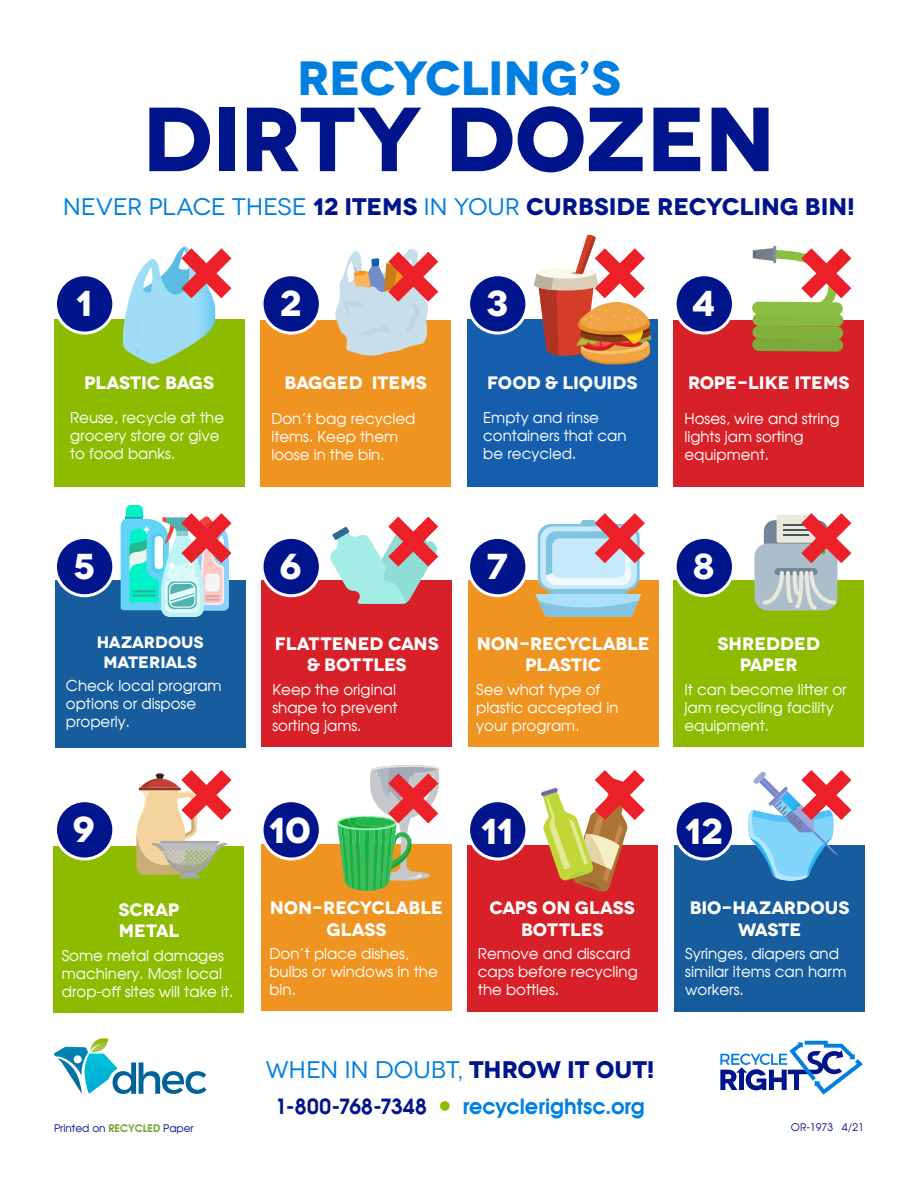
<style>
.page{position:relative;width:918px;height:1188px;background:#fff}
.page>*{position:absolute;margin:0;border:0;box-sizing:border-box;transform-origin:0 0}
.t1{font:700 90.75px "Novecentowide";letter-spacing:-.02em;color:#00148b}
.t2{font:700 48px "Novecentowide";letter-spacing:-.015em;color:#007fe1}
.t3{font:700 36px "Novecentowide";color:#fff}
.t4{font:700 24px "Novecentowide";letter-spacing:-.01em;color:#00148b}
.t5{font:24px "Novecentowide";letter-spacing:-.01em;color:#007fe1}
.t6{font:700 21px "Avalon";color:#007fe1}
.t7{font:700 18px/21.6px "Novecentowide";color:#fff;text-align:center}
.t8{font:700 16.5px/19.8px "Novecentowide";color:#fff;text-align:center}
.t9{font:15px/18px "Avalon Plain";color:#fff}
.t10{font:10.5px "Avalon Plain";color:#00148b}
.s1{font-weight:400;color:#007fe1}
.s2{font-family:"Avalon";font-weight:700;color:#73a434}
.s3{font-weight:700;color:#00148b}
.s4{color:#00148b}
.s5{color:#8dbb00}
</style>
<div class="page">
<svg style="left:54px;top:1038px;width:152px;height:56px"></svg>
<div style="left:54px;top:320px;width:190px;height:167px;background:#8dbb00"></div>
<div style="left:261px;top:320px;width:190px;height:166px;background:#ef9321"></div>
<div style="left:674px;top:580px;width:190px;height:167px;background:#8dbb00"></div>
<div style="left:54px;top:846px;width:190px;height:167px;background:#8dbb00"></div>
<div style="left:55px;top:580px;width:190px;height:167px;background:#175d9e"></div>
<div style="left:262px;top:580px;width:190px;height:167px;background:#d82028"></div>
<div style="left:468px;top:580px;width:191px;height:167px;background:#ef9321"></div>
<div style="left:467px;top:845px;width:190px;height:167px;background:#d82028"></div>
<div style="left:467px;top:320px;width:190px;height:167px;background:#145ead"></div>
<div style="left:261px;top:845px;width:191px;height:166px;background:#ef9321"></div>
<div style="left:674px;top:320px;width:190px;height:166px;background:#d82028"></div>
<div style="left:674px;top:845px;width:191px;height:167px;background:#175d9e"></div>
<div style="left:55px;top:275px;width:59px;height:58px;background:#00148b;border-radius:50%"></div>
<div style="left:54px;top:273px;width:61px;height:62px;border:3px solid #fff;border-radius:50%"></div>
<div style="left:262px;top:275px;width:58px;height:58px;background:#00148b;border-radius:50%"></div>
<div style="left:261px;top:273px;width:61px;height:62px;border:3px solid #fff;border-radius:50%"></div>
<div style="left:469px;top:275px;width:58px;height:58px;background:#00148b;border-radius:50%"></div>
<div style="left:467px;top:273px;width:61px;height:62px;border:3px solid #fff;border-radius:50%"></div>
<div style="left:675px;top:275px;width:58px;height:58px;background:#00148b;border-radius:50%"></div>
<div style="left:674px;top:273px;width:61px;height:62px;border:3px solid #fff;border-radius:50%"></div>
<div style="left:55px;top:537px;width:59px;height:59px;background:#00148b;border-radius:50%"></div>
<div style="left:54px;top:536px;width:61px;height:61px;border:3px solid #fff;border-radius:50%"></div>
<div style="left:262px;top:537px;width:58px;height:59px;background:#00148b;border-radius:50%"></div>
<div style="left:261px;top:536px;width:61px;height:61px;border:3px solid #fff;border-radius:50%"></div>
<div style="left:469px;top:537px;width:58px;height:59px;background:#00148b;border-radius:50%"></div>
<div style="left:467px;top:536px;width:61px;height:61px;border:3px solid #fff;border-radius:50%"></div>
<div style="left:675px;top:537px;width:58px;height:59px;background:#00148b;border-radius:50%"></div>
<div style="left:674px;top:536px;width:61px;height:61px;border:3px solid #fff;border-radius:50%"></div>
<div style="left:55px;top:801px;width:59px;height:58px;background:#00148b;border-radius:50%"></div>
<div style="left:54px;top:799px;width:61px;height:62px;border:3px solid #fff;border-radius:50%"></div>
<div style="left:262px;top:801px;width:58px;height:58px;background:#00148b;border-radius:50%"></div>
<div style="left:261px;top:799px;width:61px;height:62px;border:3px solid #fff;border-radius:50%"></div>
<div style="left:469px;top:801px;width:58px;height:58px;background:#00148b;border-radius:50%"></div>
<div style="left:467px;top:799px;width:61px;height:62px;border:3px solid #fff;border-radius:50%"></div>
<div style="left:675px;top:801px;width:58px;height:58px;background:#00148b;border-radius:50%"></div>
<div style="left:674px;top:799px;width:61px;height:62px;border:3px solid #fff;border-radius:50%"></div>
<hr style="left:773px;top:246px;width:3px;height:17px;background:#858d9a;border-radius:2px">
<svg style="left:764px;top:520px;width:64px;height:33px"></svg>
<div style="left:754px;top:544px;width:84px;height:67px;background:#abbec9;border-radius:13px"></div>
<div style="left:777px;top:515px;width:38px;height:28px;background:#eae7dc;border-radius:2px"></div>
<div style="left:775px;top:568px;width:42px;height:7px;background:#72869b;border-radius:4px"></div>
<svg style="left:762px;top:571px;width:74px;height:39px"></svg>
<div style="left:126px;top:505px;width:17px;height:21px;background:#01f2c8;border-radius:5px"></div>
<svg style="left:720px;top:1041px;width:143px;height:54px"></svg>
<svg style="left:123px;top:247px;width:109px;height:117px"></svg>
<svg style="left:335px;top:249px;width:93px;height:107px"></svg>
<svg style="left:534px;top:234px;width:118px;height:131px"></svg>
<svg style="left:752px;top:248px;width:92px;height:104px"></svg>
<svg style="left:121px;top:513px;width:108px;height:104px"></svg>
<svg style="left:330px;top:526px;width:107px;height:78px"></svg>
<svg style="left:535px;top:520px;width:107px;height:97px;background:#b8dce9"></svg>
<svg style="left:783px;top:515px;width:55px;height:48px"></svg>
<svg style="left:137px;top:773px;width:91px;height:105px"></svg>
<svg style="left:337px;top:765px;width:102px;height:126px"></svg>
<svg style="left:541px;top:778px;width:89px;height:114px"></svg>
<svg style="left:748px;top:771px;width:91px;height:110px"></svg>
<p class="t2" style="left:297px;top:48px;width:325px">RECYCLING’S</p>
<p class="t1" style="left:142px;top:82px;width:635px">DIRTY DOZEN</p>
<p class="t4" style="left:63px;top:192px;width:794px"><span class="s1">NEVER PLACE THESE</span> 12 ITEMS <span class="s1">IN YOUR</span> CURBSIDE RECYCLING BIN!</p>
<p class="t3" style="left:76px;top:281px;width:18px">1</p>
<p class="t3" style="left:280px;top:281px;width:24px">2</p>
<p class="t3" style="left:486px;top:281px;width:24px">3</p>
<p class="t3" style="left:692px;top:281px;width:25px">4</p>
<p class="t7" style="left:84px;top:372px;width:132px">PLASTIC BAGS</p>
<p class="t9" style="left:70px;top:409px;width:155px">Reuse, recycle at the grocery store or give to food banks.</p>
<p class="t7" style="left:284px;top:372px;width:144px">BAGGED ITEMS</p>
<p class="t9" style="left:271px;top:409px;width:146px">Don’t bag recycled items. Keep them loose in the bin.</p>
<p class="t7" style="left:487px;top:372px;width:152px">FOOD &amp; LIQUIDS</p>
<p class="t9" style="left:483px;top:409px;width:145px">Empty and rinse containers that can be recycled.</p>
<p class="t7" style="left:688px;top:372px;width:163px">ROPE-LIKE ITEMS</p>
<p class="t9" style="left:684px;top:409px;width:157px">Hoses, wire and string lights jam sorting equipment.</p>
<p class="t3" style="left:73px;top:544px;width:24px">5</p>
<p class="t3" style="left:280px;top:544px;width:23px">6</p>
<p class="t3" style="left:487px;top:544px;width:22px">7</p>
<p class="t3" style="left:693px;top:544px;width:23px">8</p>
<p class="t8" style="left:97px;top:632px;width:109px">HAZARDOUS<br>MATERIALS</p>
<p class="t9" style="left:66px;top:677px;width:157px">Check local program options or dispose properly.</p>
<p class="t7" style="left:275px;top:633px;width:166px">FLATTENED CANS &amp; BOTTLES</p>
<p class="t9" style="left:272px;top:680px;width:127px;text-align:justify">Keep the original shape to prevent sorting jams.</p>
<p class="t7" style="left:477px;top:633px;width:175px">NON-RECYCLABLE<br>PLASTIC</p>
<p class="t9" style="left:476px;top:680px;width:144px">See what type of plastic accepted in your program.</p>
<p class="t7" style="left:718px;top:633px;width:104px">SHREDDED<br>PAPER</p>
<p class="t9" style="left:684px;top:680px;width:164px">It can become litter or jam recycling facility equipment.</p>
<p class="t3" style="left:73px;top:807px;width:23px">9</p>
<p class="t3" style="left:268px;top:808px;width:44px">10</p>
<p class="t3" style="left:481px;top:808px;width:34px">11</p>
<p class="t3" style="left:684px;top:808px;width:40px">12</p>
<p class="t7" style="left:118px;top:899px;width:62px;text-align:left">SCRAP<br>METAL</p>
<p class="t9" style="left:62px;top:946px;width:173px">Some metal damages machinery. Most local drop-off sites will take it.</p>
<p class="t10" style="left:54px;top:1122px;width:141px">Printed on <span class="s2">RECYCLED</span> Paper</p>
<p class="t7" style="left:270px;top:897px;width:175px">NON-RECYCLABLE<br>GLASS</p>
<p class="t9" style="left:269px;top:944px;width:170px">Don’t place dishes, bulbs or windows in the bin.</p>
<p class="t7" style="left:490px;top:898px;width:147px">CAPS ON GLASS<br>BOTTLES</p>
<p class="t9" style="left:478px;top:945px;width:161px">Remove and discard caps before recycling the bottles.</p>
<p class="t5" style="left:266px;top:1055px;width:391px">WHEN IN DOUBT, <span class="s3">THROW IT OUT!</span></p>
<p class="t6" style="left:275px;top:1092px;width:371px"><span class="s4">1-800-768-7348</span> <span class="s5">●</span> recyclerightsc.org</p>
<p class="t7" style="left:690px;top:898px;width:161px">BIO-HAZARDOUS<br>WASTE</p>
<p class="t9" style="left:685px;top:945px;width:163px">Syringes, diapers and similar items can harm workers.</p>
<p class="t10" style="left:791px;top:1120px;width:75px">OR-1973 4/21</p>
</div>
